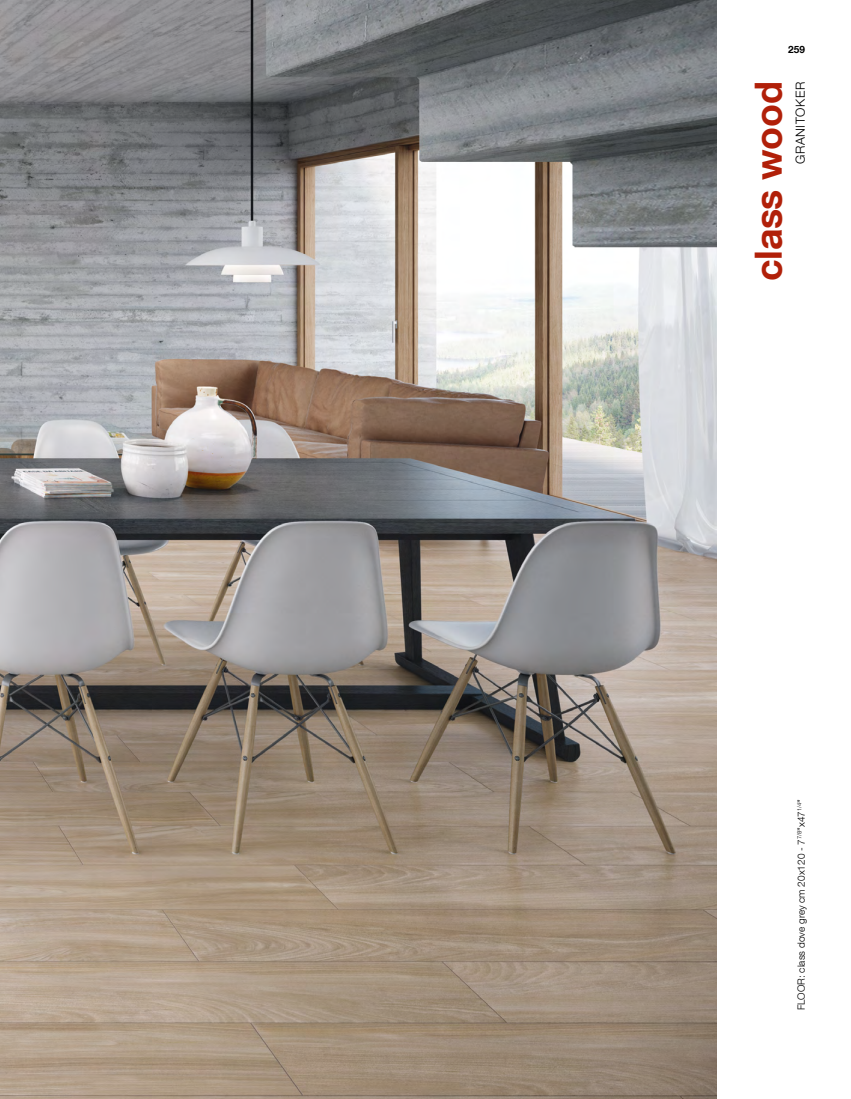
<style>
.page{position:relative;width:851px;height:1099px;background:#fff}
.page>*{position:absolute;margin:0;border:0;box-sizing:border-box;transform-origin:0 0}
.t1{font:700 37.5px "Helvetica Neue LT Com";letter-spacing:-.01em;color:#b12009}
.t2{font:300 12.5px "Helvetica Neue LT Com";letter-spacing:.05em;color:#000}
.t3{font:300 10px "Helvetica Neue LT Com";color:#000}
.t4{font:700 10px "Helvetica Neue LT Com";color:#000}
</style>
<div class="page">
<img style="left:0;top:0;width:716px;height:1098px">
<p class="t4" style="left:788px;top:43px;width:18px">259</p>
<h1 class="t1" style="left:744px;top:281px;width:201px;rotate:-90deg">class wood</h1>
<p class="t2" style="left:792px;top:164px;width:84px;rotate:-90deg">GRANITOKER</p>
<p class="t3" style="left:795px;top:1010px;width:213px;rotate:-90deg">FLOOR: class dove grey cm 20x120 - 7<sup>7/8</sup>”x47<sup>1/4</sup>”</p>
</div>
